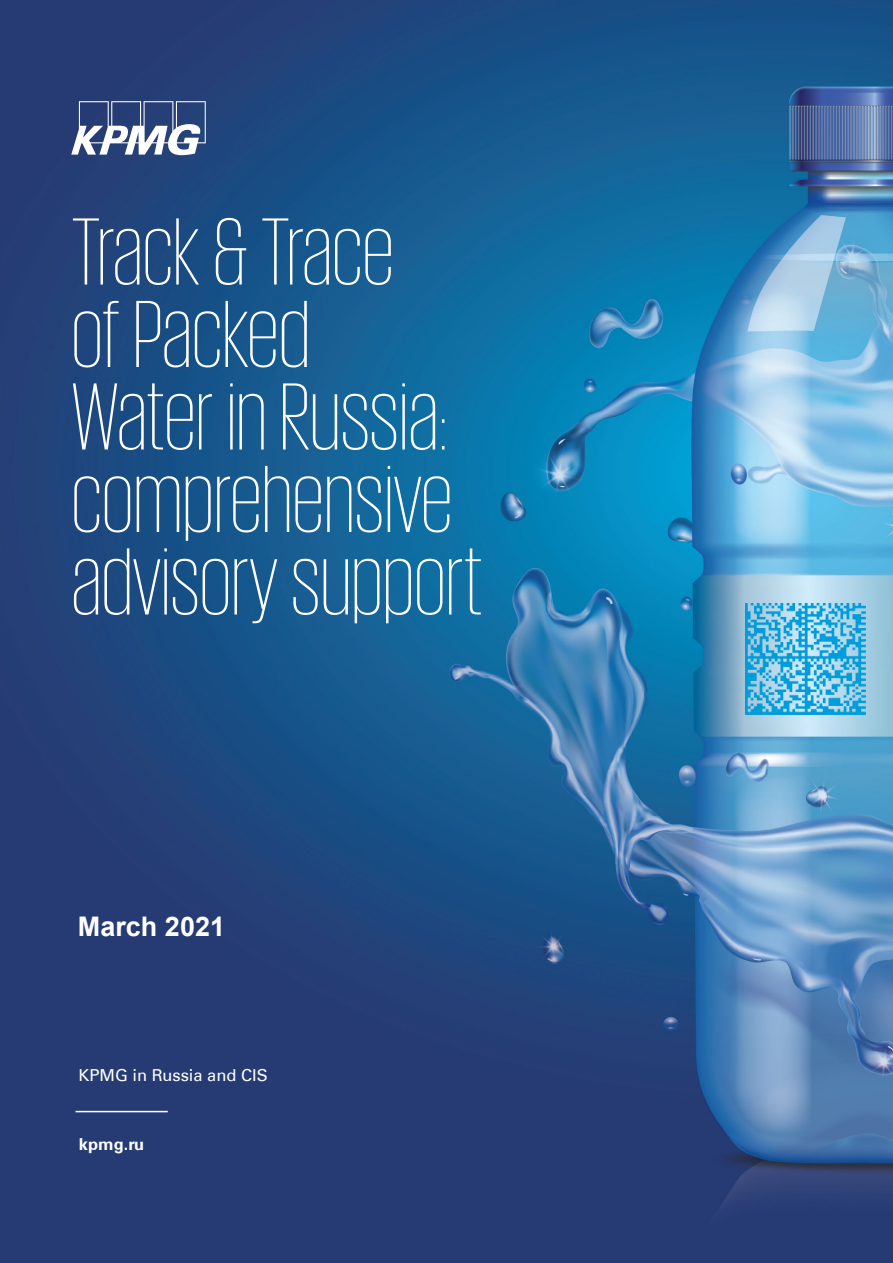
<style>
.page{position:relative;width:893px;height:1263px;background:#fff}
.page>*{position:absolute;margin:0;border:0;box-sizing:border-box;transform-origin:0 0}
.t1{font:200 97.5px/82.5px "KPMG Cyrillic";color:#fff}
.t2{font:700 27px "Arial";color:#fff}
.t3{font:16.5px "Universfor KPMG";color:#fff}
.t4{font:700 16.5px "Universfor KPMG";color:#fff}
</style>
<div class="page">
<img style="left:0;top:0;width:893px;height:1263px">
<svg style="left:71px;top:101px;width:135px;height:54px"></svg>
<hr style="left:76px;top:1111px;width:92px;height:1px;background:#fff">
<img style="left:745px;top:604px;width:120px;height:111px">
<p class="t1" style="left:71px;top:208px;width:413px">Track &amp; Trace<br>of Packed<br>Water in Russia: comprehensive advisory support</p>
<p class="t2" style="left:78px;top:907px;width:149px">March 2021</p>
<p class="t3" style="left:78px;top:1065px;width:191px">KPMG in Russia and CIS</p>
<p class="t4" style="left:79px;top:1134px;width:67px">kpmg.ru</p>
</div>
